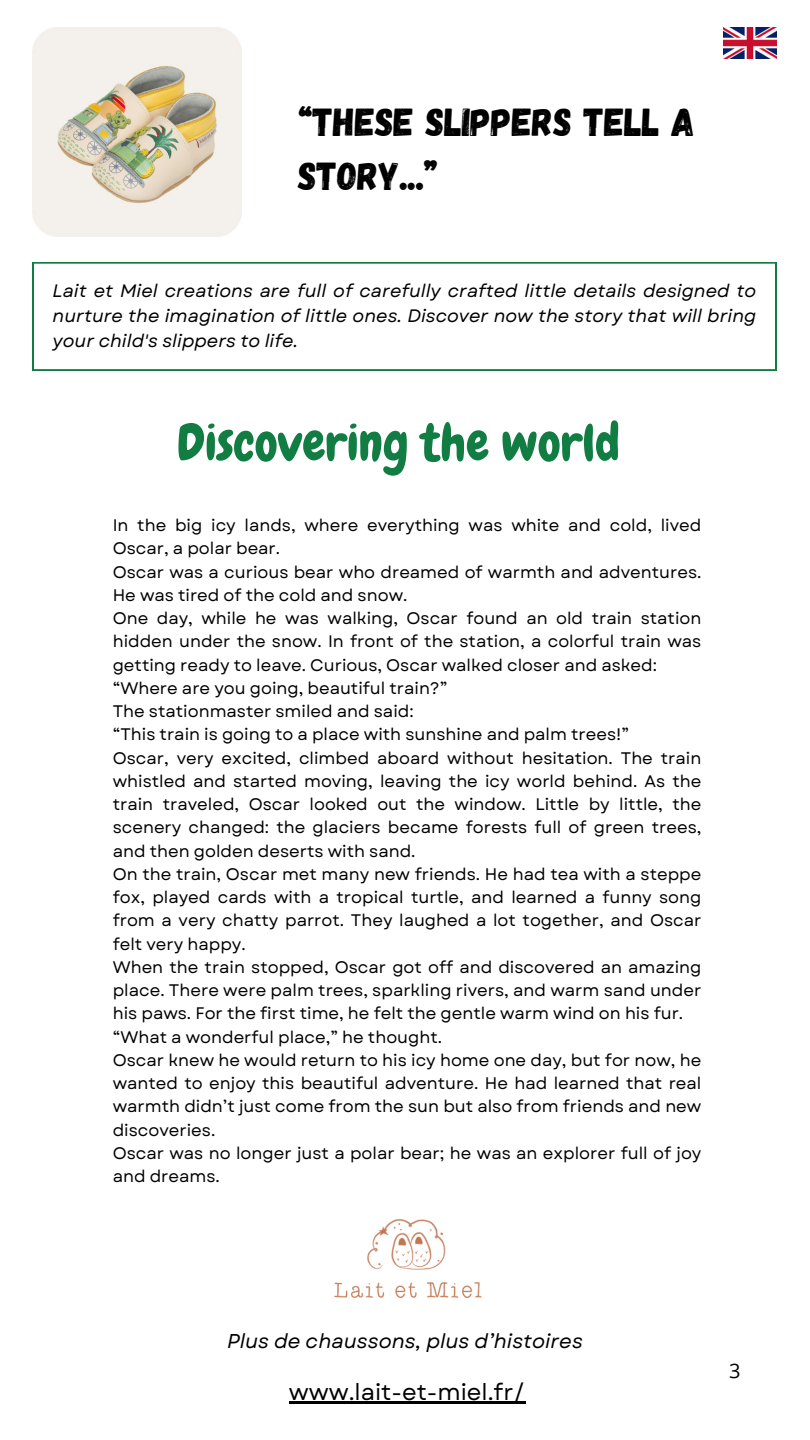
<style>
.page{position:relative;width:810px;height:1440px;background:#fff}
.page>*{position:absolute;margin:0;border:0;box-sizing:border-box;transform-origin:0 0}
.t1{font:51px "Chewy";color:#127d43}
.t2{font:39px/54px "Gagalin";color:#000}
.t3{font:23px "Garet";color:#000}
.t4{font:italic 20px "Garet";color:#000}
.t5{font:20px "Open Sans";color:#000}
.t6{font:italic 18px/24.8px "Garet";color:#000;text-align:justify}
.t7{font:16.7px/23.2px "Garet";color:#000}
</style>
<div class="page">
<img style="left:334px;top:1219px;width:148px;height:79px">
<svg style="left:33px;top:262px;width:743px;height:109px"></svg>
<hr style="left:289px;top:1402px;width:236px;height:2px;background:#000">
<img style="left:724px;top:27px;width:52px;height:32px">
<img style="left:32px;top:27px;width:210px;height:209px">
<h2 class="t2" style="left:298px;top:95px;width:398px">“THESE SLIPPERS TELL A<br>STORY...”</h2>
<p class="t6" style="left:53px;top:279px;width:705px">Lait et Miel creations are full of carefully crafted little details designed to nurture the imagination of little ones. Discover now the story that will bring your child's slippers to life.</p>
<h1 class="t1" style="left:177px;top:410px;width:445px">Discovering the world</h1>
<p class="t7" style="left:113px;top:514px;width:590px">In the big icy lands, where everything was white and cold, lived Oscar, a polar bear.<br>Oscar was a curious bear who dreamed of warmth and adventures.<br>He was tired of the cold and snow.<br>One day, while he was walking, Oscar found an old train station hidden under the snow. In front of the station, a colorful train was getting ready to leave. Curious, Oscar walked closer and asked: “Where are you going, beautiful train?”<br>The stationmaster smiled and said:<br>“This train is going to a place with sunshine and palm trees!”<br>Oscar, very excited, climbed aboard without hesitation. The train whistled and started moving, leaving the icy world behind. As the train traveled, Oscar looked out the window. Little by little, the scenery changed: the glaciers became forests full of green trees, and then golden deserts with sand.<br>On the train, Oscar met many new friends. He had tea with a steppe fox, played cards with a tropical turtle, and learned a funny song from a very chatty parrot. They laughed a lot together, and Oscar felt very happy.<br>When the train stopped, Oscar got off and discovered an amazing place. There were palm trees, sparkling rivers, and warm sand under his paws. For the first time, he felt the gentle warm wind on his fur. “What a wonderful place,” he thought.<br>Oscar knew he would return to his icy home one day, but for now, he wanted to enjoy this beautiful adventure. He had learned that real warmth didn’t just come from the sun but also from friends and new discoveries.<br>Oscar was no longer just a polar bear; he was an explorer full of joy and dreams.</p>
<p class="t4" style="left:227px;top:1328px;width:357px">Plus de chaussons, plus d’histoires</p>
<h3 class="t3" style="left:289px;top:1378px;width:238px">www.lait-et-miel.fr/</h3>
<p class="t5" style="left:729px;top:1357px;width:13px">3</p>
</div>
